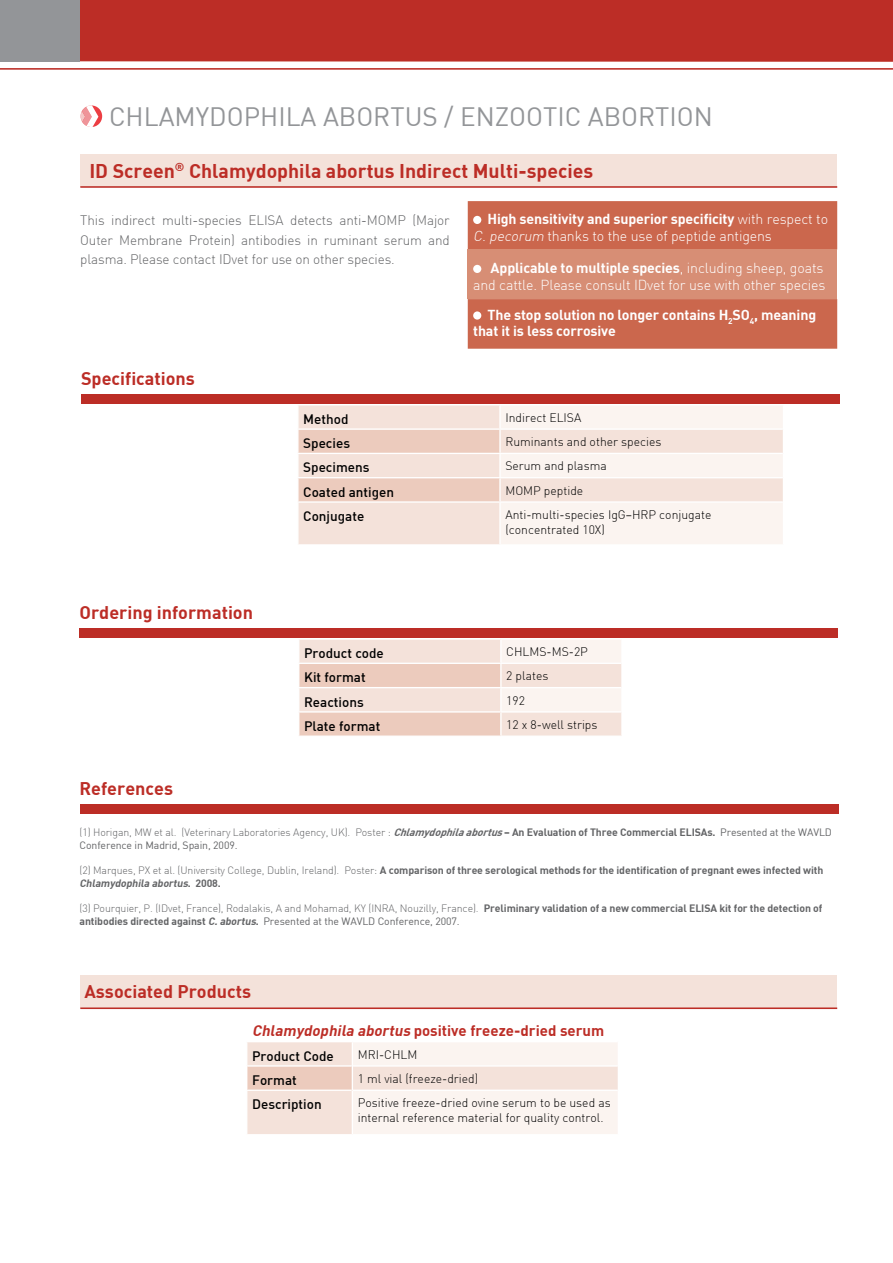
<style>
.page{position:relative;width:893px;height:1263px;background:#fff}
.page>*{position:absolute;margin:0;border:0;box-sizing:border-box;transform-origin:0 0}
.t1{font:26.1px "DIN";color:#939598}
.t2{font:700 19.5px "DIN";color:#bc2d26}
.t3{font:700 18px "DIN";color:#bc2d26}
.t4{font:700 15px "DIN";color:#bc2d26}
.t5{font:300 14.25px/16.8px "DIN";letter-spacing:-.01em;color:#fff}
.t6{font:700 14.25px/16.8px "DIN";letter-spacing:-.01em;color:#fff}
.t7{font:300 13.5px/19.5px "DIN";letter-spacing:-.01em;color:#636466;text-align:justify}
.t8{font:500 13.5px "DIN";color:#000}
.t9{font:300 12.15px/14.5px "DIN";color:#000}
.t10{font:700 10.5px/12.6px "DIN";letter-spacing:-.01em;color:#636466}
.t11{font:300 10.5px/12.6px "DIN";letter-spacing:-.01em;color:#636466}
.s1{font-weight:700}
.s2{font-style:italic}
.s3{font-weight:700;font-style:italic}
.s4{font-weight:400}
.s5{font-weight:300}
</style>
<div class="page">
<div style="left:69px;top:0;width:824px;height:62px;background:#bc2d26"></div>
<hr style="left:0;top:68px;width:893px;height:2px;background:#bc2d26">
<div style="left:0;top:0;width:80px;height:61px;background:#939598"></div>
<div style="left:81px;top:804px;width:758px;height:9px;background:#bc2d26"></div>
<div style="left:80px;top:154px;width:757px;height:33px;background:#f4e2da"></div>
<hr style="left:80px;top:186px;width:757px;height:2px;background:#bc2d26">
<div style="left:81px;top:105px;width:21px;height:22px;background:#ec3e43;border-radius:50%"></div>
<svg style="left:80px;top:105px;width:18px;height:22px"></svg>
<svg style="left:298px;top:405px;width:485px;height:139px"></svg>
<hr style="left:297px;top:501px;width:203px;height:2px;background:#fff">
<hr style="left:499px;top:503px;width:2px;height:41px;background:#fff">
<div style="left:81px;top:395px;width:759px;height:9px;background:#bc2d26"></div>
<div style="left:468px;top:201px;width:369px;height:148px;background:#cb674d"></div>
<div style="left:468px;top:249px;width:369px;height:50px;background:#d78e75"></div>
<div style="left:473px;top:216px;width:8px;height:8px;background:#fff;border-radius:50%"></div>
<div style="left:473px;top:265px;width:8px;height:8px;background:#fff;border-radius:50%"></div>
<div style="left:473px;top:311px;width:8px;height:9px;background:#fff;border-radius:50%"></div>
<div style="left:80px;top:628px;width:758px;height:10px;background:#bc2d26"></div>
<svg style="left:299px;top:639px;width:323px;height:97px"></svg>
<hr style="left:298px;top:687px;width:203px;height:1px;background:#fff">
<hr style="left:500px;top:688px;width:2px;height:23px;background:#fff">
<hr style="left:298px;top:711px;width:203px;height:2px;background:#fff">
<div style="left:80px;top:975px;width:757px;height:33px;background:#f4e2da"></div>
<hr style="left:80px;top:1007px;width:757px;height:2px;background:#bc2d26">
<svg style="left:247px;top:1042px;width:371px;height:92px"></svg>
<h1 class="t1" style="left:109px;top:100px;width:605px">CHLAMYDOPHILA ABORTUS / ENZOOTIC ABORTION</h1>
<h2 class="t2" style="left:89px;top:158px;width:505px">ID Screen<sup>®</sup> Chlamydophila abortus Indirect Multi-species</h2>
<p class="t7" style="left:80px;top:210px;width:371px">This indirect multi-species ELISA detects anti-MOMP (Major Outer Membrane Protein) antibodies in ruminant serum and plasma. Please contact IDvet for use on other species.</p>
<h3 class="t3" style="left:81px;top:367px;width:115px">Specifications</h3>
<h3 class="t5" style="left:473px;top:210px;width:356px;text-indent:14px"><span class="s1">High sensitivity and superior specificity</span> with respect to<br><span class="s2">C.pecorum</span> thanks to the use of peptide antigens</h3>
<h3 class="t5" style="left:473px;top:259px;width:354px;text-align:right"><span class="s1">Applicable to multiple species</span>, including sheep, goats and cattle. Please consult IDvet for use with other species</h3>
<h3 class="t6" style="left:473px;top:305px;width:345px;text-indent:14px">The stop solution no longer contains H<sub>2</sub>SO<sub>4</sub>, meaning that it is less corrosive</h3>
<h3 class="t3" style="left:80px;top:601px;width:175px">Ordering information</h3>
<p class="t8" style="left:303px;top:410px;width:47px">Method</p>
<p class="t9" style="left:505px;top:410px;width:78px">Indirect ELISA</p>
<p class="t8" style="left:303px;top:434px;width:48px">Species</p>
<p class="t9" style="left:505px;top:434px;width:158px">Ruminants and other species</p>
<p class="t8" style="left:303px;top:459px;width:68px">Specimens</p>
<p class="t9" style="left:505px;top:459px;width:103px">Serum and plasma</p>
<p class="t8" style="left:303px;top:483px;width:92px">Coated antigen</p>
<p class="t9" style="left:505px;top:483px;width:79px">MOMP peptide</p>
<p class="t8" style="left:303px;top:507px;width:63px">Conjugate</p>
<p class="t9" style="left:505px;top:507px;width:208px">Anti-multi-species IgG–HRP conjugate (concentrated 10X)</p>
<p class="t8" style="left:304px;top:644px;width:81px">Product code</p>
<p class="t9" style="left:506px;top:644px;width:83px">CHLMS-MS-2P</p>
<p class="t8" style="left:304px;top:669px;width:63px">Kit format</p>
<p class="t9" style="left:506px;top:669px;width:44px">2 plates</p>
<p class="t8" style="left:304px;top:693px;width:61px">Reactions</p>
<p class="t9" style="left:506px;top:693px;width:20px">192</p>
<p class="t8" style="left:304px;top:717px;width:78px">Plate format</p>
<p class="t9" style="left:506px;top:717px;width:93px">12 x 8-well strips</p>
<h3 class="t3" style="left:80px;top:777px;width:95px">References</h3>
<p class="t11" style="left:80px;top:826px;width:754px">(1) Horigan, MW et al. (Veterinary Laboratories Agency, UK). Poster : <span class="s3">Chlamydophilaabortus</span><span class="s1">– An Evaluation of Three Commercial ELISAs.</span> <span class="s4">Presented at the WAVLD<br>Conference in Madrid, Spain, 2009.</span></p>
<p class="t10" style="left:80px;top:864px;width:745px"><span class="s5">(2) Marques, PX et al. (University College, Dublin, Ireland). Poster:</span> A comparison of three serological methods for the identification of pregnant ewes infected with<br><span class="s2">Chlamydophila abortus</span>. 2 0 0 8 .</p>
<p class="t10" style="left:80px;top:901px;width:744px"><span class="s5">(3) Pourquier, P. (IDvet, France), Rodalakis, A and Mohamad, KY (INRA, Nouzilly, France).</span> Preliminary validation of a new commercial ELISA kit for the detection of antibodies directed against <span class="s2">C.abortus</span>. <span class="s4">Presented at the WAVLD Conference, 2007.</span></p>
<h3 class="t3" style="left:84px;top:979px;width:168px">Associated Products</h3>
<h3 class="t4" style="left:252px;top:1021px;width:354px"><span class="s2">Chlamydophila abortus</span> positive freeze-dried serum</h3>
<p class="t8" style="left:252px;top:1047px;width:83px">Product Code</p>
<p class="t9" style="left:358px;top:1047px;width:61px">MRI-CHLM</p>
<p class="t8" style="left:252px;top:1071px;width:46px">Format</p>
<p class="t9" style="left:358px;top:1071px;width:122px">1 ml vial (freeze-dried)</p>
<p class="t8" style="left:252px;top:1096px;width:71px">Description</p>
<p class="t9" style="left:358px;top:1095px;width:254px">Positive freeze-dried ovine serum to be used as internal reference material for quality control.</p>
</div>
